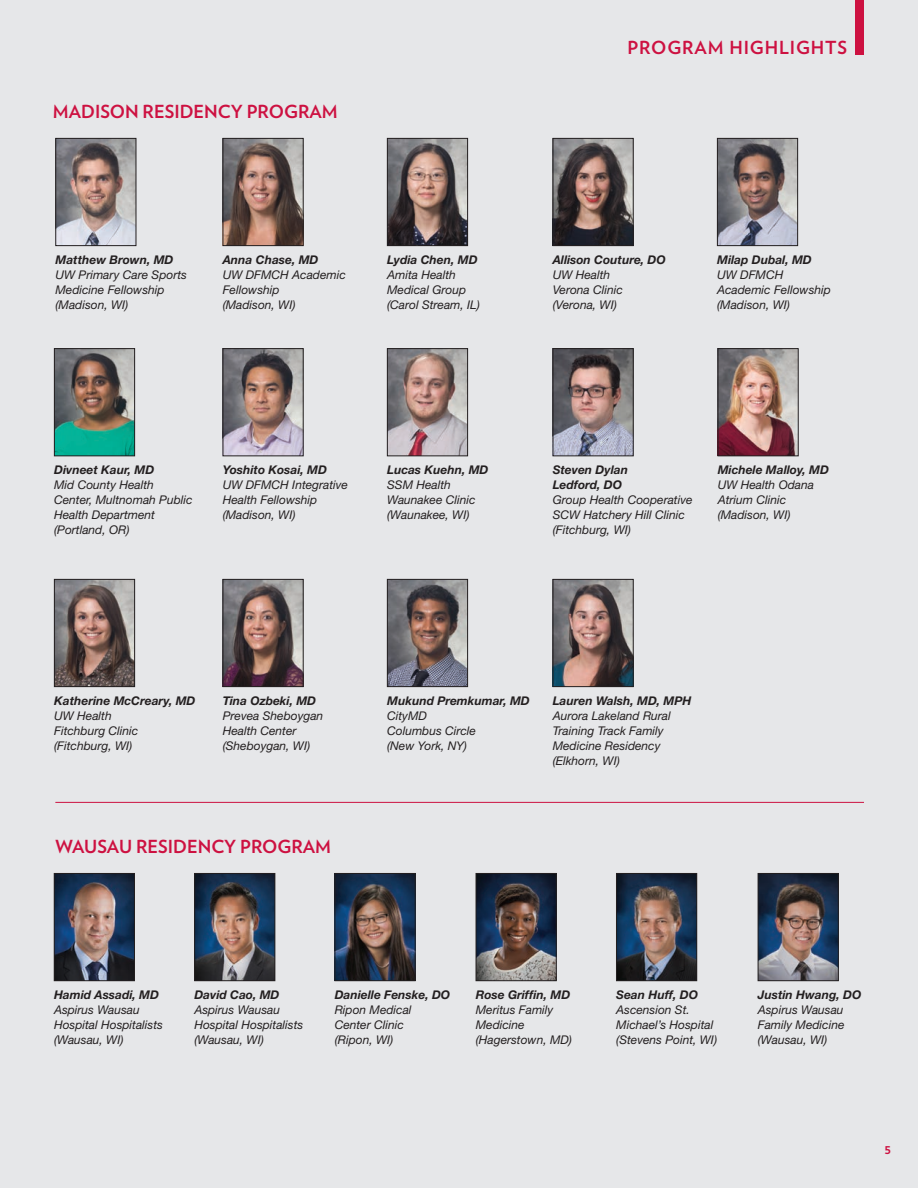
<style>
.page{position:relative;width:918px;height:1188px;background:#e6e7e9}
.page>*{position:absolute;margin:0;border:0;box-sizing:border-box;transform-origin:0 0}
.top_folio{font:700 18px "Verlag";color:#cd1141}
.top_folio-2{font:700 18px "Verlag";letter-spacing:.05em;color:#cd1141}
.t1{font:700 13.5px "Verlag";color:#cd1141}
.resident_names{font:italic 12px/15px "Helvetica Neue LT Std";color:#231f20}
.s1{font-weight:700}
</style>
<div class="page">
<div style="left:856px;top:0;width:8px;height:54px;background:#cd1141"></div>
<img style="left:57px;top:140px;width:77px;height:104px">
<div style="left:55px;top:138px;width:81px;height:108px;border:1px solid #231f20"></div>
<img style="left:719px;top:140px;width:77px;height:104px">
<div style="left:717px;top:138px;width:81px;height:108px;border:1px solid #231f20"></div>
<img style="left:555px;top:350px;width:77px;height:104px">
<div style="left:553px;top:348px;width:81px;height:108px;border:1px solid #231f20"></div>
<img style="left:555px;top:581px;width:77px;height:104px">
<div style="left:553px;top:579px;width:81px;height:108px;border:1px solid #231f20"></div>
<img style="left:389px;top:140px;width:77px;height:104px">
<div style="left:387px;top:138px;width:81px;height:108px;border:1px solid #231f20"></div>
<img style="left:225px;top:350px;width:77px;height:104px">
<div style="left:223px;top:348px;width:81px;height:108px;border:1px solid #231f20"></div>
<img style="left:56px;top:581px;width:77px;height:104px">
<div style="left:54px;top:579px;width:81px;height:108px;border:1px solid #231f20"></div>
<img style="left:225px;top:140px;width:77px;height:104px">
<div style="left:223px;top:138px;width:81px;height:108px;border:1px solid #231f20"></div>
<img style="left:56px;top:350px;width:77px;height:104px">
<div style="left:54px;top:348px;width:81px;height:108px;border:1px solid #231f20"></div>
<img style="left:720px;top:350px;width:77px;height:104px">
<div style="left:718px;top:348px;width:81px;height:108px;border:1px solid #231f20"></div>
<img style="left:555px;top:140px;width:77px;height:104px">
<div style="left:553px;top:138px;width:81px;height:108px;border:1px solid #231f20"></div>
<img style="left:389px;top:350px;width:77px;height:104px">
<div style="left:387px;top:348px;width:81px;height:108px;border:1px solid #231f20"></div>
<img style="left:225px;top:581px;width:77px;height:104px">
<div style="left:223px;top:579px;width:81px;height:108px;border:1px solid #231f20"></div>
<img style="left:389px;top:581px;width:77px;height:104px">
<div style="left:387px;top:579px;width:81px;height:108px;border:1px solid #231f20"></div>
<img style="left:56px;top:875px;width:77px;height:104px">
<div style="left:54px;top:873px;width:81px;height:108px;border:1px solid #231f20"></div>
<img style="left:478px;top:875px;width:77px;height:104px">
<div style="left:476px;top:873px;width:81px;height:108px;border:1px solid #231f20"></div>
<img style="left:337px;top:875px;width:77px;height:104px">
<div style="left:335px;top:873px;width:81px;height:108px;border:1px solid #231f20"></div>
<img style="left:760px;top:875px;width:77px;height:104px">
<div style="left:758px;top:873px;width:81px;height:108px;border:1px solid #231f20"></div>
<img style="left:196px;top:875px;width:77px;height:104px">
<div style="left:194px;top:873px;width:81px;height:108px;border:1px solid #231f20"></div>
<img style="left:618px;top:875px;width:77px;height:104px">
<div style="left:616px;top:873px;width:81px;height:108px;border:1px solid #231f20"></div>
<hr style="left:55px;top:802px;width:809px;height:1px;background:#cd1141">
<p class="top_folio" style="left:53px;top:97px;width:286px">MADISON RESIDENCY PROGRAM</p>
<p class="top_folio-2" style="left:627px;top:33px;width:221px">PROGRAM HIGHLIGHTS</p>
<p class="resident_names" style="left:223px;top:252px;width:125px"><span class="s1">Anna Chase, MD<br></span>UW DFMCH Academic<br>Fellowship<br>(Madison, WI)</p>
<p class="resident_names" style="left:387px;top:252px;width:94px"><span class="s1">Lydia Chen, MD<br></span>Amita Health<br>Medical Group (Carol Stream, IL)</p>
<p class="resident_names" style="left:553px;top:252px;width:115px"><span class="s1">Allison Couture, DO<br></span>UW Health<br>Verona Clinic (Verona, WI)</p>
<p class="resident_names" style="left:56px;top:252px;width:133px"><span class="s1">Matthew Brown, MD<br></span>UW Primary Care Sports<br>Medicine Fellowship (Madison, WI)</p>
<p class="resident_names" style="left:717px;top:252px;width:115px"><span class="s1">Milap Dubal, MD<br></span>UW DFMCH<br>Academic Fellowship (Madison, WI)</p>
<p class="resident_names" style="left:553px;top:463px;width:141px"><span class="s1">Steven Dylan<br>Ledford, DO<br></span>Group Health Cooperative<br>SCW Hatchery Hill Clinic (Fitchburg, WI)</p>
<p class="resident_names" style="left:54px;top:463px;width:140px"><span class="s1">Divneet Kaur, MD<br></span>Mid County Health<br>Center, Multnomah Public<br>Health Department (Portland, OR)</p>
<p class="resident_names" style="left:718px;top:463px;width:113px"><span class="s1">Michele Malloy, MD<br></span>UW Health Odana<br>Atrium Clinic (Madison, WI)</p>
<p class="resident_names" style="left:223px;top:463px;width:127px"><span class="s1">Yoshito Kosai, MD<br></span>UW DFMCH Integrative<br>Health Fellowship (Madison, WI)</p>
<p class="resident_names" style="left:387px;top:463px;width:103px"><span class="s1">Lucas Kuehn, MD<br></span>SSM Health<br>Waunakee Clinic (Waunakee, WI)</p>
<p class="resident_names" style="left:54px;top:693px;width:143px"><span class="s1">Katherine McCreary, MD<br></span>UW Health<br>Fitchburg Clinic (Fitchburg, WI)</p>
<p class="resident_names" style="left:223px;top:693px;width:102px"><span class="s1">Tina Ozbeki, MD<br></span>Prevea Sheboygan<br>Health Center (Sheboygan, WI)</p>
<p class="resident_names" style="left:387px;top:693px;width:144px"><span class="s1">Mukund Premkumar, MD<br></span>CityMD<br>Columbus Circle<br>(New York, NY)</p>
<p class="resident_names" style="left:553px;top:693px;width:140px"><span class="s1">Lauren Walsh, MD, MPH<br></span>Aurora Lakeland Rural<br>Training Track Family<br>Medicine Residency (Elkhorn, WI)</p>
<p class="top_folio" style="left:55px;top:832px;width:277px">WAUSAU RESIDENCY PROGRAM</p>
<p class="resident_names" style="left:54px;top:987px;width:110px"><span class="s1">Hamid Assadi, MD<br></span>Aspirus Wausau<br>Hospital Hospitalists (Wausau, WI)</p>
<p class="resident_names" style="left:476px;top:987px;width:98px"><span class="s1">Rose Griffin, MD<br></span>Meritus Family<br>Medicine (Hagerstown, MD)</p>
<p class="resident_names" style="left:194px;top:987px;width:110px"><span class="s1">David Cao, MD<br></span>Aspirus Wausau<br>Hospital Hospitalists (Wausau, WI)</p>
<p class="resident_names" style="left:616px;top:987px;width:102px"><span class="s1">Sean Huff, DO<br></span>Ascension St.<br>Michael’s Hospital (Stevens Point, WI)</p>
<p class="resident_names" style="left:335px;top:987px;width:117px"><span class="s1">Danielle Fenske, DO<br></span>Ripon Medical<br>Center Clinic<br>(Ripon, WI)</p>
<p class="resident_names" style="left:758px;top:987px;width:105px"><span class="s1">Justin Hwang, DO<br></span>Aspirus Wausau<br>Family Medicine (Wausau, WI)</p>
<p class="t1" style="left:884px;top:1138px;width:8px">5</p>
</div>
